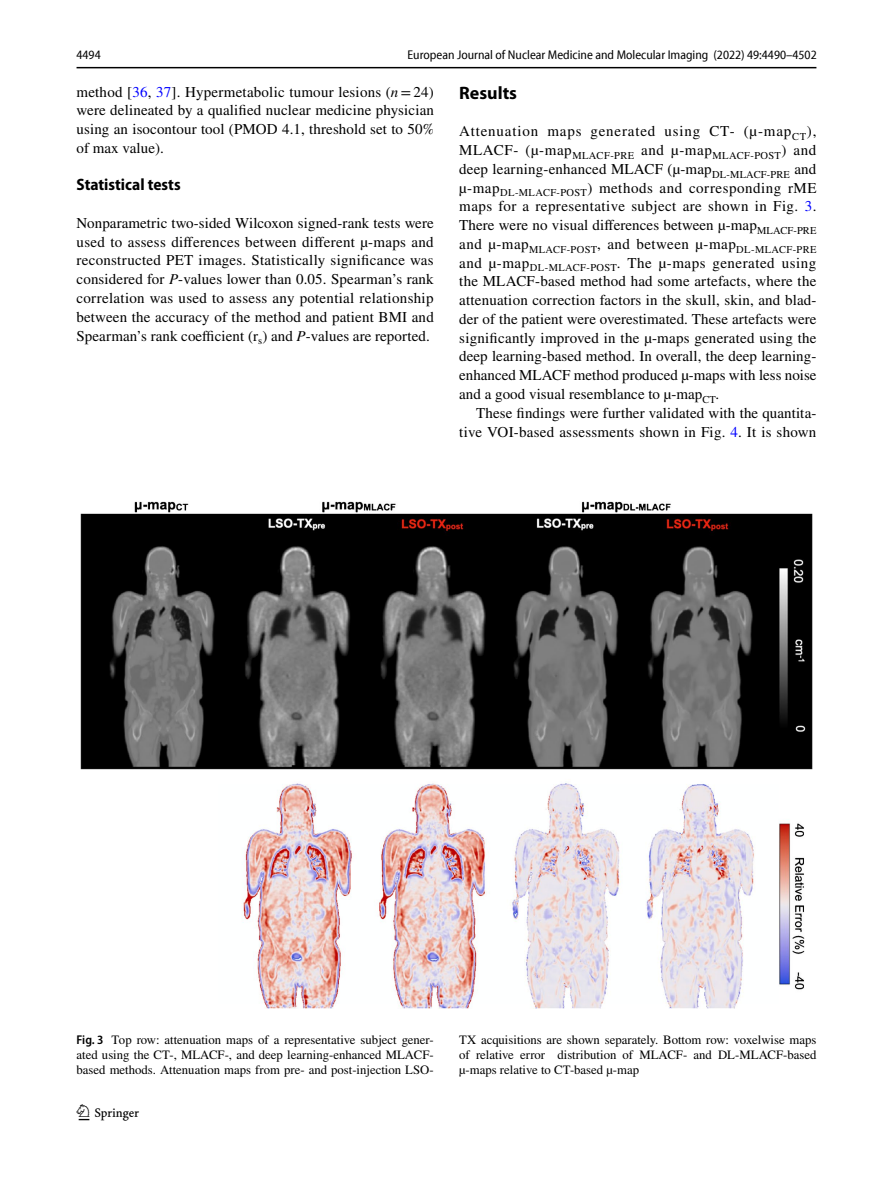
<style>
.page{position:relative;width:893px;height:1187px;background:#fff}
.page>*{position:absolute;margin:0;border:0;box-sizing:border-box;transform-origin:0 0}
.t1{font:22.5px "Springnew Regular 2";color:#000}
.t2{font:700 18px "Myriad Pro";color:#000}
.t3{font:700 semi-condensed 16.5px "Myriad Pro";color:#000}
.t4{font:15px/18.8px "STIX";letter-spacing:.005em;color:#000;text-align:justify}
.t5{font:12.75px/15px "STIX";color:#000;text-align:justify}
.t6{font:semi-condensed 12.75px "Myriad Pro Unic";color:#000}
.s1{color:#00f}
.s2{font-style:italic}
.s3{font-family:"Myriad Pro";font-weight:600;font-stretch:semi-condensed}
</style>
<div class="page">
<hr style="left:77px;top:67px;width:739px;height:1px;background:#000">
<img style="left:81px;top:502px;width:731px;height:506px">
<p class="t6" style="left:77px;top:50px;width:26px">4494</p>
<p class="t6" style="left:408px;top:50px;width:411px">European Journal of Nuclear Medicine and Molecular Imaging (2022) 49:4490–4502</p>
<p class="t4" style="left:77px;top:83px;width:359px">method [<span class="s1">36</span>, <span class="s1">37</span>]. Hypermetabolic tumour lesions (<span class="s2">n</span>=24) were delineated by a qualified nuclear medicine physician using an isocontour tool (PMOD 4.1, threshold set to 50% of max value).</p>
<p class="t3" style="left:77px;top:176px;width:106px">Statistical tests</p>
<p class="t4" style="left:77px;top:214px;width:359px">Nonparametric two-sided Wilcoxon signed-rank tests were used to assess differences between different µ-maps and reconstructed PET images. Statistically significance was considered for <span class="s2">P</span>-values lower than 0.05. Spearman’s rank correlation was used to assess any potential relationship between the accuracy of the method and patient BMI and Spearman’s rank coefficient (r<sub>s</sub>) and <span class="s2">P</span>-values are reported.</p>
<p class="t2" style="left:459px;top:81px;width:59px">Results</p>
<p class="t4" style="left:459px;top:123px;width:359px">Attenuation maps generated using CT- (µ-map<sub>CT</sub>), MLACF- (µ-map<sub>MLACF-PRE</sub> and µ-map<sub>MLACF-POST</sub>) and deep learning-enhanced MLACF (µ-map<sub>DL-MLACF-PRE</sub> and µ-map<sub>DL-MLACF-POST</sub>) methods and corresponding rME maps for a representative subject are shown in Fig. <span class="s1">3</span>.<br>There were no visual differences between µ-map<sub>MLACF-PRE </sub>and µ-map<sub>MLACF-POST</sub>, and between µ-map<sub>DL-MLACF-PRE </sub>and µ-map<sub>DL-MLACF-POST</sub>. The µ-maps generated using the MLACF-based method had some artefacts, where the attenuation correction factors in the skull, skin, and blad&shy;der of the patient were overestimated. These artefacts were significantly improved in the µ-maps generated using the deep learning-based method. In overall, the deep learning&shy;enhanced MLACF method produced µ-maps with less noise and a good visual resemblance to µ-map<sub>CT</sub>.</p>
<p class="t4" style="left:459px;top:404px;width:359px;text-align:right">These findings were further validated with the quantita&shy;tive VOI-based assessments shown in Fig. <span class="s1">4</span>. It is shown</p>
<p class="t5" style="left:77px;top:1032px;width:359px"><span class="s3">Fig. 3</span> Top row: attenuation maps of a representative subject gener&shy;ated using the CT-, MLACF-, and deep learning-enhanced MLACF&shy;based methods. Attenuation maps from pre- and post-injection LSO-</p>
<p class="t5" style="left:459px;top:1032px;width:359px">TX acquisitions are shown separately. Bottom row: voxelwise maps of relative error distribution of MLACF- and DL-MLACF-based µ-maps relative to CT-based µ-map</p>
<h1 class="t1" style="left:79px;top:1104px;width:62px">1 3</h1>
</div>
